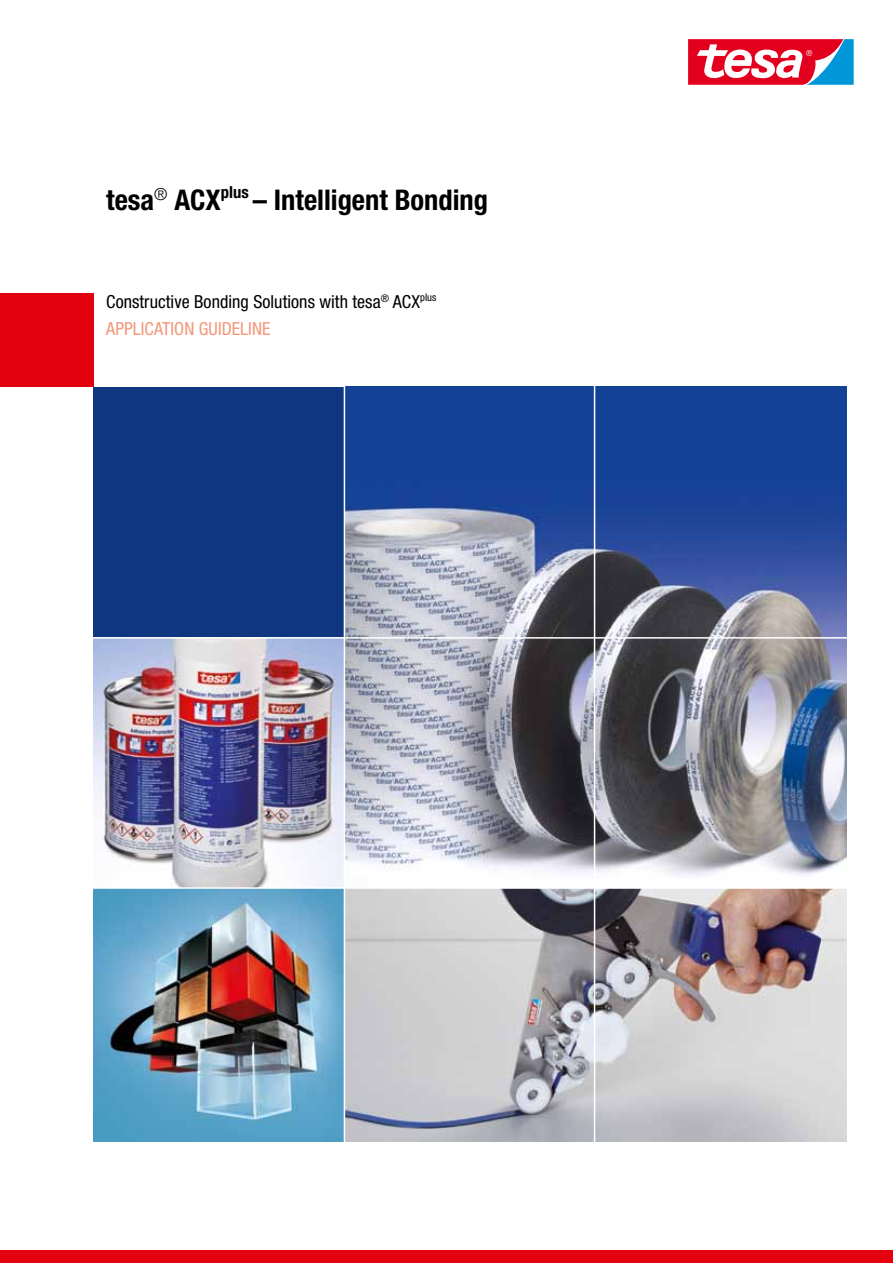
<style>
.page{position:relative;width:893px;height:1263px;background:#fff}
.page>*{position:absolute;margin:0;border:0;box-sizing:border-box;transform-origin:0 0}
.t1{font:700 condensed 28.5px "Helvetica Neue";color:#000}
.t2{font:condensed 18px/27px "Helvetica Neue";letter-spacing:.005em;color:#000}
.t3{font:8.4px "Helvetica";color:#fff}
.s1{color:#f3987a}
</style>
<div class="page">
<div style="left:0;top:293px;width:94px;height:94px;background:#e3000f"></div>
<div style="left:94px;top:387px;width:752px;height:754px;background:#0f377f"></div>
<div style="left:0;top:1250px;width:893px;height:13px;background:#e3000f"></div>
<img style="left:345px;top:387px;width:501px;height:754px">
<img style="left:94px;top:639px;width:250px;height:502px">
<hr style="left:80px;top:637px;width:778px;height:2px;background:#fff">
<hr style="left:594px;top:364px;width:1px;height:791px;background:#fff">
<hr style="left:79px;top:887px;width:778px;height:2px;background:#fff">
<hr style="left:344px;top:369px;width:1px;height:790px;background:#fff">
<svg style="left:688px;top:39px;width:166px;height:46px"></svg>
<h1 class="t1" style="left:106px;top:182px;width:383px">tesa<sup>®</sup> ACX<sup>plus</sup> – Intelligent Bonding</h1>
<p class="t2" style="left:106px;top:288px;width:332px">Constructive Bonding Solutions with tesa<sup>®</sup> ACX<sup>plus<br></sup><span class="s1">APPLICATION GUIDELINE</span></p>
<p class="t3" style="left:806px;top:47px;width:8px">®</p>
</div>
